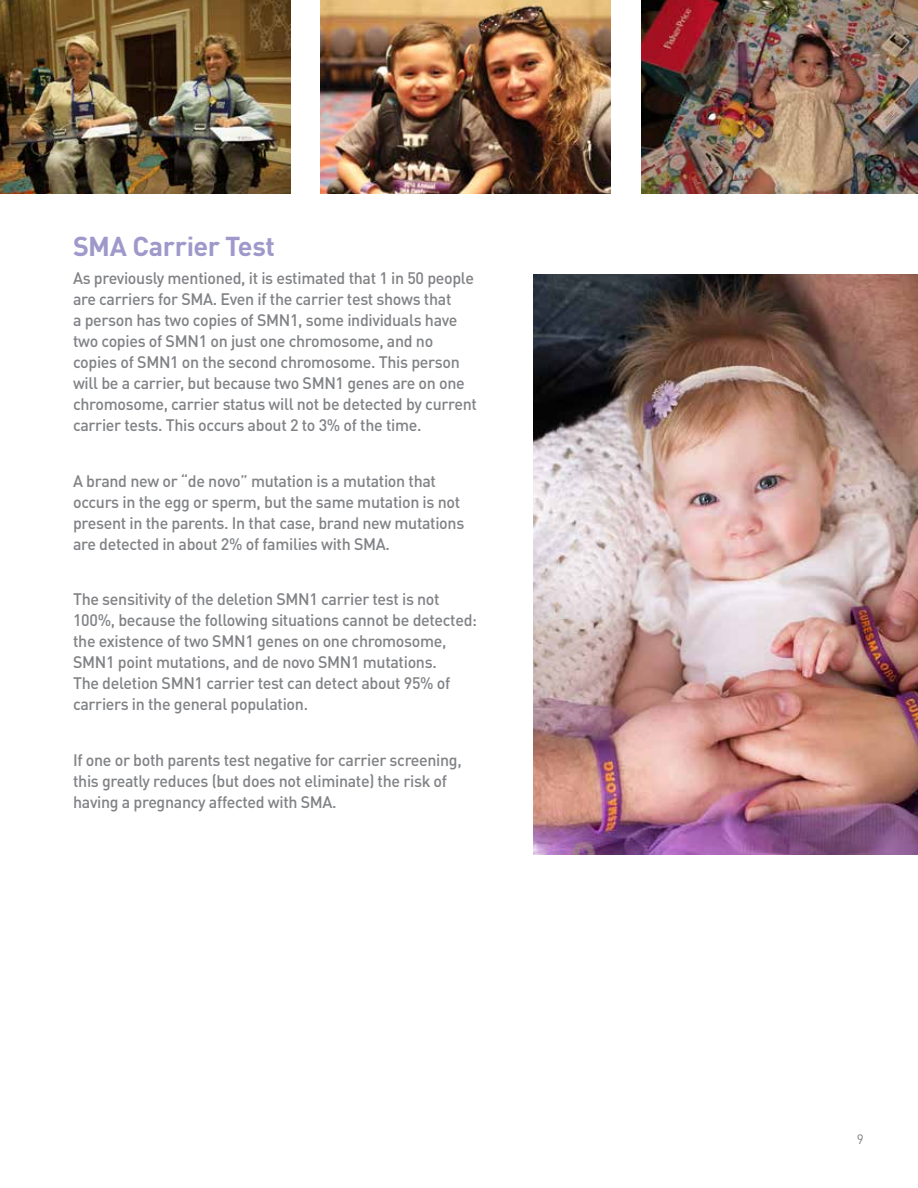
<style>
.page{position:relative;width:918px;height:1188px;background:#fff}
.page>*{position:absolute;margin:0;border:0;box-sizing:border-box;transform-origin:0 0}
.t1{font:700 27px "DINOT";letter-spacing:-.015em;color:#9f99cb}
.t2{font:500 16.5px/21px "DINOT";letter-spacing:-.02em;color:#808285}
.t3{font:13.5px "DINOT";color:#808285}
</style>
<div class="page">
<img style="left:0;top:0;width:290px;height:193px">
<img style="left:321px;top:0;width:290px;height:193px">
<img style="left:641px;top:0;width:277px;height:193px">
<img style="left:534px;top:275px;width:384px;height:579px">
<h1 class="t1" style="left:73px;top:229px;width:204px">SMA Carrier Test</h1>
<p class="t2" style="left:73px;top:267px;width:405px">As previously mentioned, it is estimated that 1 in 50 people are carriers for SMA. Even if the carrier test shows that<br>a person has two copies of SMN1, some individuals have two copies of SMN1 on just one chromosome, and no copies of SMN1 on the second chromosome. This person will be a carrier, but because two SMN1 genes are on one chromosome, carrier status will not be detected by current carrier tests. This occurs about 2 to 3% of the time.</p>
<p class="t2" style="left:73px;top:470px;width:393px">A brand new or “de novo” mutation is a mutation that occurs in the egg or sperm, but the same mutation is not present in the parents. In that case, brand new mutations are detected in about 2% of families with SMA.</p>
<p class="t2" style="left:73px;top:588px;width:406px">The sensitivity of the deletion SMN1 carrier test is not 100%, because the following situations cannot be detected: the existence of two SMN1 genes on one chromosome, SMN1 point mutations, and de novo SMN1 mutations.<br>The deletion SMN1 carrier test can detect about 95% of carriers in the general population.</p>
<p class="t2" style="left:73px;top:749px;width:390px">If one or both parents test negative for carrier screening, this greatly reduces (but does not eliminate) the risk of having a pregnancy affected with SMA.</p>
<p class="t3" style="left:857px;top:1131px;width:9px">9</p>
</div>
